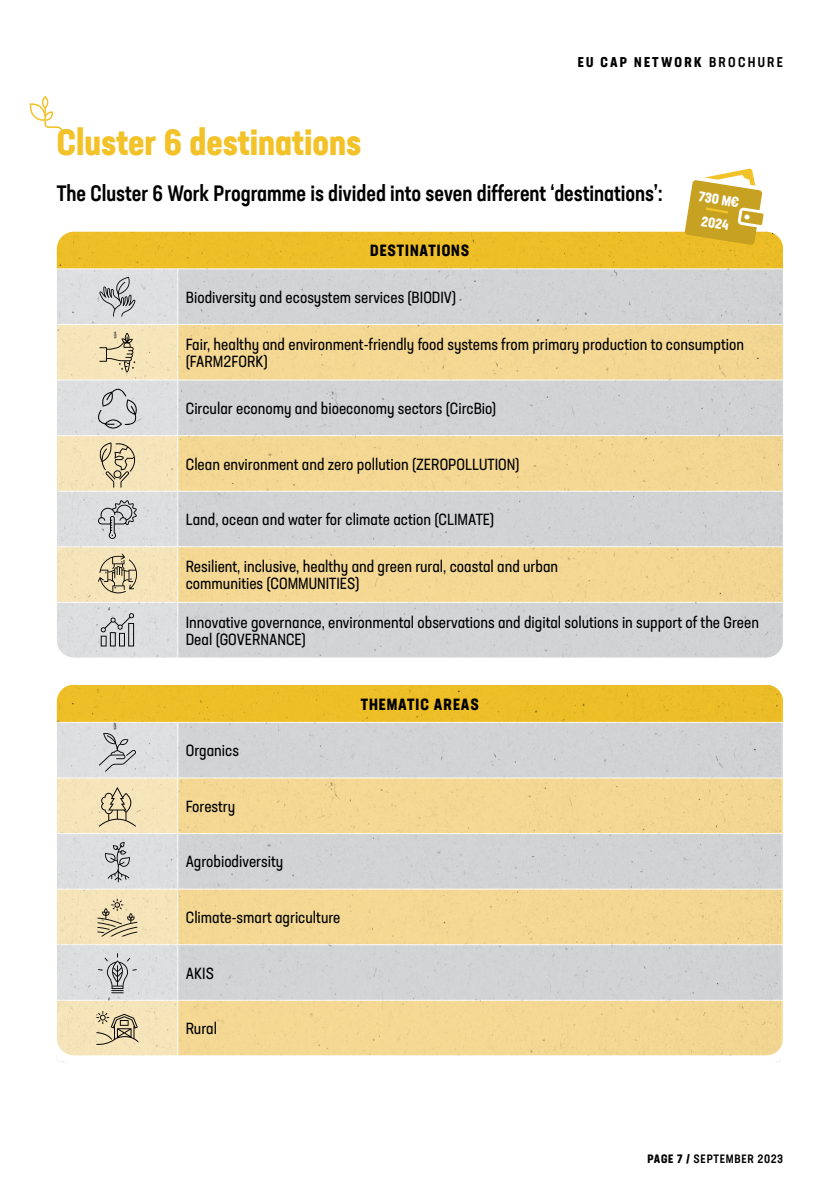
<style>
.page{position:relative;width:840px;height:1191px;background:#fff}
.page>*{position:absolute;margin:0;border:0;box-sizing:border-box;transform-origin:0 0}
.t1{font:700 condensed 36px "Neusa Next Std";color:#f2c228}
.t2{font:500 condensed 22px "Neusa Next Std";color:#000;scale:.96 1}
.t3{font:condensed 16px/17px "Neusa Next Std";color:#000}
.t4{font:700 condensed 16px "Neusa Next Std";letter-spacing:.06em;color:#000}
.t5{font:700 condensed 14px "Neusa Next Std";letter-spacing:.16em;color:#000}
.t6{font:700 condensed 14px/24.2px "Neusa Next Std";color:#fff;text-align:center}
.t7{font:500 condensed 12px "Neusa Next Std";letter-spacing:.06em;color:#000}
.s1{font-weight:500}
.s2{font-weight:700}
</style>
<div class="page">
<svg style="left:30px;top:96px;width:33px;height:38px"></svg>
<div style="left:57px;top:231px;width:725px;height:38px;background:#f2c228"></div>
<div style="left:58px;top:269px;width:119px;height:387px;background:#dddedf"></div>
<div style="left:178px;top:269px;width:603px;height:387px;background:#d0d2d3"></div>
<svg style="left:178px;top:325px;width:603px;height:277px;background:#e5d5ac"></svg>
<hr style="left:178px;top:602px;width:604px;height:1px;background:#fff">
<hr style="left:178px;top:268px;width:604px;height:1px;background:#fff">
<hr style="left:178px;top:546px;width:604px;height:1px;background:#fff">
<hr style="left:57px;top:268px;width:121px;height:1px;background:#fff">
<hr style="left:178px;top:324px;width:604px;height:1px;background:#fff">
<hr style="left:178px;top:379px;width:604px;height:1px;background:#fff">
<hr style="left:178px;top:435px;width:604px;height:1px;background:#fff">
<hr style="left:178px;top:491px;width:604px;height:1px;background:#fff">
<hr style="left:57px;top:602px;width:121px;height:1px;background:#fff">
<div style="left:49px;top:224px;width:741px;height:441px;border:8px solid #fff;border-radius:21px"></div>
<svg style="left:684px;top:168px;width:79px;height:77px"></svg>
<div style="left:57px;top:684px;width:725px;height:38px;background:#f2c228"></div>
<div style="left:178px;top:723px;width:603px;height:54px;background:#d0d2d3"></div>
<svg style="left:178px;top:778px;width:603px;height:276px;background:#e5d5ac"></svg>
<hr style="left:178px;top:999px;width:604px;height:1px;background:#fff">
<hr style="left:178px;top:833px;width:604px;height:1px;background:#fff">
<hr style="left:178px;top:888px;width:604px;height:1px;background:#fff">
<hr style="left:178px;top:944px;width:604px;height:1px;background:#fff">
<div style="left:49px;top:676px;width:741px;height:387px;border:8px solid #fff;border-radius:21px"></div>
<svg style="left:99px;top:277px;width:36px;height:39px"></svg>
<svg style="left:57px;top:324px;width:121px;height:278px;background:#e3dac2"></svg>
<svg style="left:100px;top:613px;width:34px;height:33px"></svg>
<svg style="left:57px;top:722px;width:121px;height:333px;background:#e2dac7"></svg>
<h1 class="t1" style="left:57px;top:120px;width:306px">Cluster 6 destinations</h1>
<p class="t5" style="left:577px;top:54px;width:207px">EU CAP NETWORK <span class="s1">BROCHURE</span></p>
<h2 class="t2" style="left:57px;top:179px;width:632px">The Cluster 6 Work Programme is divided into seven different ‘destinations’:</h2>
<p class="t6" style="left:700px;top:184px;width:42px;rotate:9deg">730 M€<br>2024</p>
<p class="t4" style="left:370px;top:240px;width:100px">DESTINATIONS</p>
<p class="t3" style="left:186px;top:288px;width:272px">Biodiversity and ecosystem services (BIODIV)</p>
<p class="t3" style="left:186px;top:335px;width:559px">Fair, healthy and environment-friendly food systems from primary production to consumption (FARM2FORK)</p>
<p class="t3" style="left:186px;top:400px;width:312px">Circular economy and bioeconomy sectors (CircBio)</p>
<p class="t3" style="left:186px;top:455px;width:335px">Clean environment and zero pollution (ZEROPOLLUTION)</p>
<p class="t3" style="left:186px;top:511px;width:310px">Land, ocean and water for climate action (CLIMATE)</p>
<p class="t3" style="left:186px;top:558px;width:374px">Resilient, inclusive, healthy and green rural, coastal and urban communities (COMMUNITIES)</p>
<p class="t3" style="left:186px;top:613px;width:574px">Innovative governance, environmental observations and digital solutions in support of the Green<br>Deal (GOVERNANCE)</p>
<p class="t3" style="left:186px;top:742px;width:55px">Organics</p>
<p class="t3" style="left:186px;top:797px;width:51px">Forestry</p>
<p class="t3" style="left:186px;top:853px;width:99px">Agrobiodiversity</p>
<p class="t3" style="left:186px;top:908px;width:156px">Climate-smart agriculture</p>
<p class="t3" style="left:186px;top:964px;width:30px">AKIS</p>
<p class="t3" style="left:186px;top:1019px;width:33px">Rural</p>
<p class="t4" style="left:360px;top:693px;width:120px">THEMATIC AREAS</p>
<p class="t7" style="left:647px;top:1151px;width:137px"><span class="s2">PAGE 7 /</span> SEPTEMBER 2023</p>
</div>
